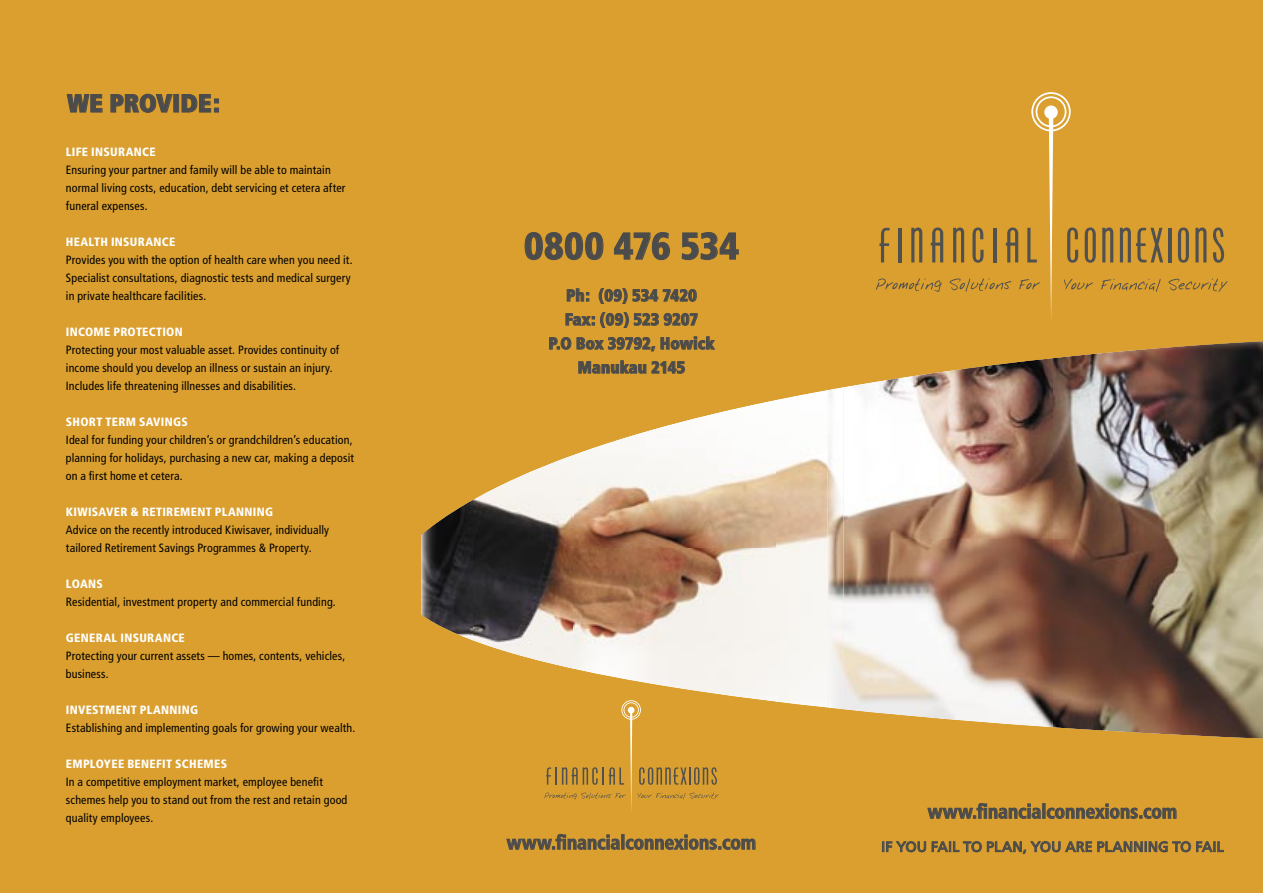
<style>
.page{position:relative;width:1263px;height:893px;background:#da9f2e}
.page>*{position:absolute;margin:0;border:0;box-sizing:border-box;transform-origin:0 0}
.t1{font:900 condensed 37.5px "Frutiger";letter-spacing:.01em;color:#4b4b4b}
.t2{font:900 condensed 25.2px "Frutiger";letter-spacing:.005em;color:#4b4b4b}
.t3{font:700 condensed 19.5px "Frutiger";letter-spacing:.005em;color:#4b4b4b}
.t4{font:900 condensed 16.5px/24px "Frutiger";letter-spacing:.01em;color:#4b4b4b;text-align:center}
.t5{font:14.25px "Frutiger";letter-spacing:.01em;color:#4b4b4b}
.t6{font:condensed 12px/18px "Frutiger";letter-spacing:.015em;color:#000}
.t7{font:900 condensed 12px "Frutiger";letter-spacing:.025em;color:#fff}
</style>
<div class="page">
<svg style="left:882px;top:841px;width:44px;height:11px"></svg>
<svg style="left:932px;top:841px;width:292px;height:13px"></svg>
<svg style="left:927px;top:803px;width:113px;height:16px"></svg>
<div style="left:1042px;top:803px;width:3px;height:15px;border:1px solid #4b4b4b"></div>
<svg style="left:1047px;top:804px;width:129px;height:15px"></svg>
<img style="left:574px;top:390px;width:254px;height:318px">
<img style="left:472px;top:454px;width:102px;height:215px">
<img style="left:421px;top:500px;width:51px;height:140px">
<img style="left:573px;top:549px;width:204px;height:159px">
<img style="left:843px;top:358px;width:210px;height:370px">
<img style="left:1053px;top:341px;width:210px;height:398px">
<img style="left:828px;top:387px;width:15px;height:322px">
<svg style="left:507px;top:834px;width:113px;height:16px"></svg>
<div style="left:621px;top:834px;width:3px;height:15px;border:1px solid #4b4b4b"></div>
<svg style="left:626px;top:835px;width:129px;height:15px"></svg>
<svg style="left:67px;top:94px;width:35px;height:18px"></svg>
<svg style="left:111px;top:94px;width:61px;height:19px"></svg>
<div style="left:174px;top:94px;width:5px;height:18px;border:1px solid #4b4b4b"></div>
<svg style="left:182px;top:94px;width:37px;height:18px"></svg>
<svg style="left:525px;top:232px;width:78px;height:28px"></svg>
<svg style="left:614px;top:232px;width:56px;height:28px"></svg>
<svg style="left:682px;top:232px;width:57px;height:28px"></svg>
<svg style="left:567px;top:288px;width:22px;height:13px"></svg>
<svg style="left:599px;top:288px;width:28px;height:16px"></svg>
<svg style="left:633px;top:289px;width:64px;height:13px"></svg>
<svg style="left:566px;top:312px;width:131px;height:16px"></svg>
<svg style="left:549px;top:337px;width:22px;height:13px"></svg>
<svg style="left:577px;top:337px;width:78px;height:14px"></svg>
<svg style="left:661px;top:336px;width:54px;height:14px"></svg>
<svg style="left:578px;top:360px;width:107px;height:14px"></svg>
<svg style="left:879px;top:228px;width:10px;height:34px"></svg>
<hr style="left:898px;top:228px;width:4px;height:34px;background:#505050">
<svg style="left:911px;top:227px;width:11px;height:35px"></svg>
<svg style="left:931px;top:227px;width:12px;height:35px"></svg>
<svg style="left:876px;top:278px;width:66px;height:14px"></svg>
<svg style="left:949px;top:92px;width:278px;height:228px"></svg>
<svg style="left:544px;top:700px;width:175px;height:112px"></svg>
<h2 class="t2" style="left:67px;top:88px;width:154px">WE PROVIDE:</h2>
<p class="t7" style="left:66px;top:145px;width:91px">LIFE INSURANCE</p>
<p class="t6" style="left:66px;top:161px;width:281px">Ensuring your partner and family will be able to maintain normal living costs, education, debt servicing et cetera after funeral expenses.</p>
<p class="t7" style="left:66px;top:235px;width:111px">HEALTH INSURANCE</p>
<p class="t6" style="left:66px;top:251px;width:288px">Provides you with the option of health care when you need it.<br>Specialist consultations, diagnostic tests and medical surgery in private healthcare facilities.</p>
<p class="t7" style="left:66px;top:325px;width:118px">INCOME PROTECTION</p>
<p class="t6" style="left:66px;top:341px;width:275px">Protecting your most valuable asset. Provides continuity of income should you develop an illness or sustain an injury.<br>Includes life threatening illnesses and disabilities.</p>
<p class="t7" style="left:66px;top:415px;width:123px">SHORT TERM SAVINGS</p>
<p class="t6" style="left:66px;top:431px;width:290px">Ideal for funding your children’s or grandchildren’s education, planning for holidays, purchasing a new car, making a deposit on a first home et cetera.</p>
<p class="t7" style="left:66px;top:505px;width:209px">KIWISAVER &amp; RETIREMENT PLANNING</p>
<p class="t6" style="left:66px;top:521px;width:265px">Advice on the recently introduced Kiwisaver, individually tailored Retirement Savings Programmes &amp; Property.</p>
<p class="t7" style="left:66px;top:577px;width:38px">LOANS</p>
<p class="t6" style="left:66px;top:593px;width:271px">Residential, investment property and commercial funding.</p>
<p class="t7" style="left:66px;top:631px;width:120px">GENERAL INSURANCE</p>
<p class="t6" style="left:66px;top:647px;width:281px">Protecting your current assets — homes, contents, vehicles, business.</p>
<p class="t7" style="left:66px;top:703px;width:134px">INVESTMENT PLANNING</p>
<p class="t6" style="left:66px;top:719px;width:291px">Establishing and implementing goals for growing your wealth.</p>
<p class="t7" style="left:66px;top:757px;width:163px">EMPLOYEE BENEFIT SCHEMES</p>
<p class="t6" style="left:66px;top:773px;width:283px">In a competitive employment market, employee benefit schemes help you to stand out from the rest and retain good quality employees.</p>
<h1 class="t1" style="left:524px;top:224px;width:216px">0800 476 534</h1>
<h3 class="t4" style="left:548px;top:283px;width:167px">Ph: (09) 534 7420<br>Fax: (09) 523 9207<br>P.O Box 39792, Howick<br>Manukau 2145</h3>
<h3 class="t3" style="left:507px;top:831px;width:251px">www.financialconnexions.com</h3>
<h3 class="t3" style="left:928px;top:800px;width:251px">www.financialconnexions.com</h3>
<p class="t5" style="left:881px;top:838px;width:344px">IF YOU FAIL TO PLAN, YOU ARE PLANNING TO FAIL</p>
</div>
